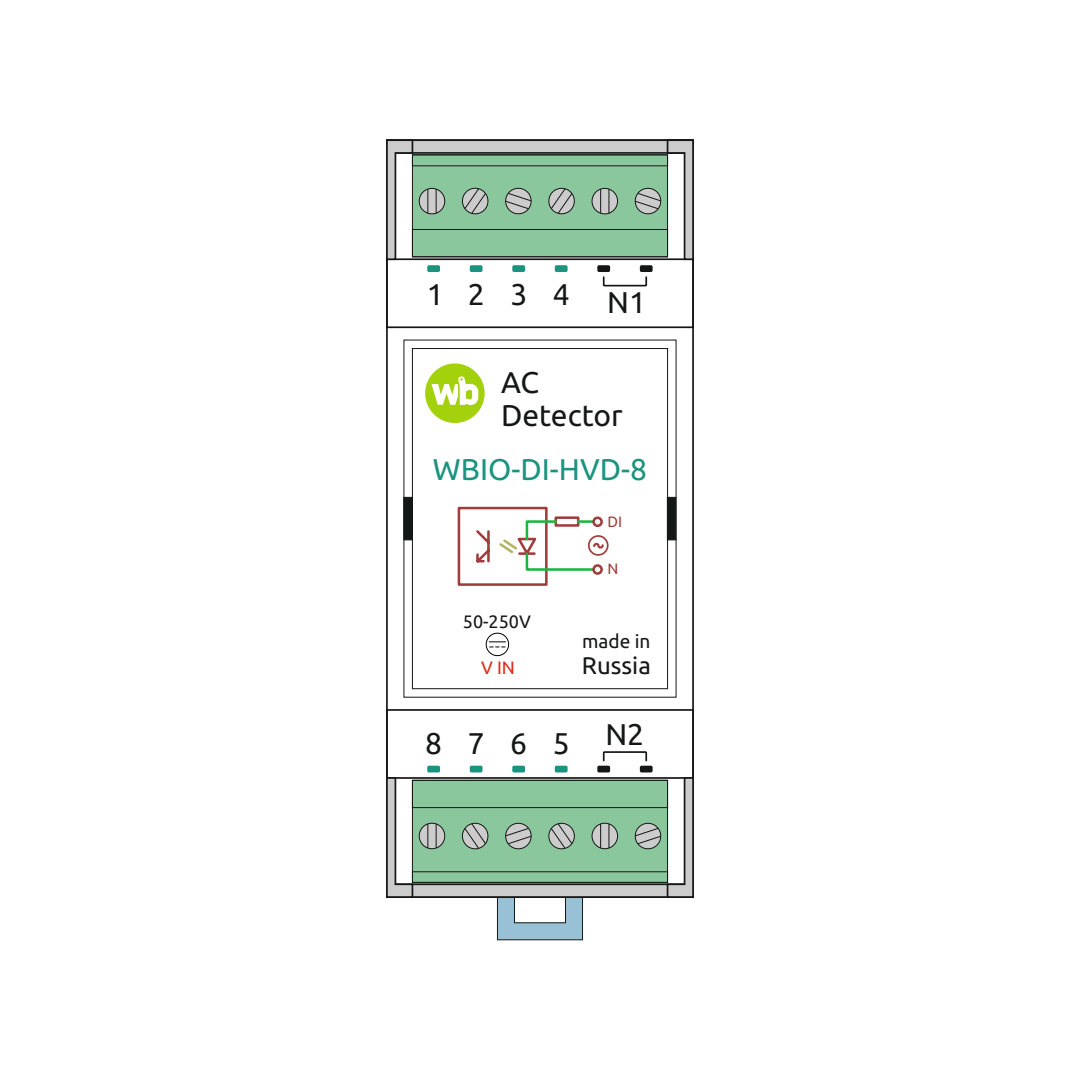
<style>
.page{position:relative;width:1080px;height:1080px;background:#fff}
.page>*{position:absolute;margin:0;border:0;box-sizing:border-box;transform-origin:0 0}
.t1{font:30px/33.6px "Ubuntu";color:#151616}
.t2{font:30px "Ubuntu";color:#1a947f}
.t3{font:24px "Ubuntu";color:#151616}
.t4{font:18.9px "Ubuntu";color:#151616}
.t5{font:18px "Ubuntu";color:#151616}
.t6{font:18px "Ubuntu";color:#dd2b1c}
.t7{font:15px "Ubuntu";color:#a03d3c}
</style>
<div class="page">
<svg style="left:602px;top:276px;width:46px;height:11px"></svg>
<div style="left:640px;top:265px;width:13px;height:7px;background:#151616;border-radius:2px"></div>
<div style="left:555px;top:265px;width:13px;height:7px;background:#1a947f;border-radius:2px"></div>
<div style="left:427px;top:265px;width:13px;height:7px;background:#1a947f;border-radius:2px"></div>
<div style="left:597px;top:265px;width:13px;height:7px;background:#151616;border-radius:2px"></div>
<div style="left:512px;top:265px;width:13px;height:7px;background:#1a947f;border-radius:2px"></div>
<div style="left:470px;top:265px;width:13px;height:7px;background:#1a947f;border-radius:2px"></div>
<div style="left:458px;top:507px;width:90px;height:79px;border:3px solid #a03d3c"></div>
<div style="left:555px;top:516px;width:24px;height:11px;border:3px solid #a03d3c"></div>
<div style="left:588px;top:535px;width:21px;height:21px;border:2px solid #a03d3c;border-radius:50%"></div>
<svg style="left:425px;top:363px;width:60px;height:60px"></svg>
<svg style="left:486px;top:633px;width:23px;height:23px"></svg>
<svg style="left:489px;top:641px;width:17px;height:6px"></svg>
<svg style="left:476px;top:519px;width:129px;height:53px"></svg>
<div style="left:592px;top:564px;width:11px;height:11px;background:#fff;border:3px solid #a03d3c;border-radius:50%"></div>
<svg style="left:592px;top:517px;width:11px;height:10px"></svg>
<div style="left:640px;top:766px;width:13px;height:6px;background:#151616;border-radius:2px"></div>
<div style="left:555px;top:766px;width:13px;height:6px;background:#1a947f;border-radius:2px"></div>
<div style="left:427px;top:766px;width:13px;height:6px;background:#1a947f;border-radius:2px"></div>
<div style="left:597px;top:766px;width:13px;height:6px;background:#151616;border-radius:2px"></div>
<div style="left:512px;top:766px;width:13px;height:6px;background:#1a947f;border-radius:2px"></div>
<div style="left:470px;top:766px;width:13px;height:6px;background:#1a947f;border-radius:2px"></div>
<svg style="left:602px;top:751px;width:46px;height:11px"></svg>
<div style="left:386px;top:709px;width:308px;height:70px;border:2px solid #151616"></div>
<div style="left:412px;top:348px;width:256px;height:341px;border:1px solid #151616"></div>
<svg style="left:403px;top:497px;width:10px;height:44px"></svg>
<svg style="left:667px;top:497px;width:10px;height:44px"></svg>
<div style="left:386px;top:258px;width:308px;height:70px;border:2px solid #151616"></div>
<svg style="left:386px;top:139px;width:308px;height:122px;background:#96b8a0"></svg>
<div style="left:412px;top:155px;width:256px;height:11px;border:1px solid #151616"></div>
<svg style="left:386px;top:776px;width:308px;height:164px"></svg>
<div style="left:412px;top:871px;width:256px;height:12px;border:1px solid #151616"></div>
<p class="t1" style="left:427px;top:279px;width:144px">1234</p>
<p class="t1" style="left:607px;top:287px;width:40px">N1</p>
<p class="t1" style="left:501px;top:367px;width:123px">AC<br>Detector</p>
<p class="t2" style="left:433px;top:457px;width:216px">WBIO-DI-HVD-8</p>
<p class="t7" style="left:608px;top:515px;width:16px">DI</p>
<p class="t7" style="left:608px;top:563px;width:12px">N</p>
<p class="t5" style="left:463px;top:614px;width:69px">50-250V</p>
<p class="t6" style="left:481px;top:660px;width:35px">V IN</p>
<p class="t4" style="left:582px;top:633px;width:70px">made in</p>
<p class="t3" style="left:582px;top:655px;width:70px">Russia</p>
<p class="t1" style="left:425px;top:728px;width:220px">8765 N2</p>
</div>
